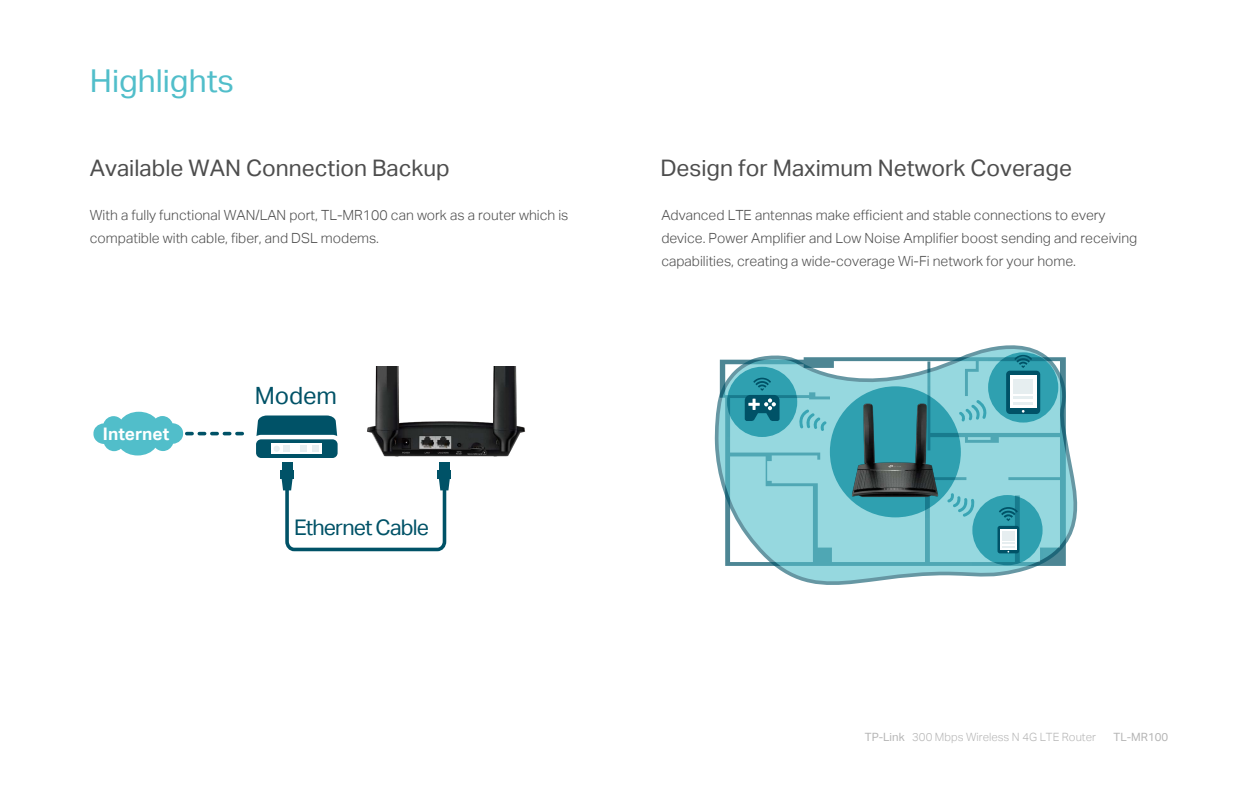
<style>
.page{position:relative;width:1260px;height:788px;background:#fff}
.page>*{position:absolute;margin:0;border:0;box-sizing:border-box;transform-origin:0 0}
.t1{font:31.5px "TP Link Aktiv Regular";color:#51beca}
.t2{font:23.8px "TP Link Aktiv Regular";letter-spacing:-.005em;color:#005267}
.t3{font:22.75px "TP Link Aktiv Regular";color:#4d4d4d}
.t4{font:21.53px "TP Link Aktiv Regular";letter-spacing:-.04em;color:#005267}
.t5{font:17.32px "TP Link Aktiv Bold";letter-spacing:.005em;color:#fff}
.t6{font:14px/22.8px "TP Link Aktiv Light";color:#4d4d4d}
.t7{font:11.38px "TP Link Aktiv Light";color:#b5b5b5}
.t8{font:11.38px "TP Link Aktiv Regular";color:#b5b5b5}
.s1{font-family:"TP Link Aktiv Regular"}
</style>
<div class="page">
<svg style="left:93px;top:411px;width:149px;height:44px"></svg>
<div style="left:282px;top:461px;width:10px;height:10px;background:#005267"></div>
<div style="left:280px;top:470px;width:14px;height:9px;background:#005267"></div>
<div style="left:256px;top:439px;width:82px;height:19px;background:#005267;border-radius:5px"></div>
<svg style="left:256px;top:415px;width:81px;height:21px;background:#1d6678"></svg>
<div style="left:271px;top:443px;width:51px;height:10px;background:#fff"></div>
<div style="left:301px;top:445px;width:6px;height:7px;background:#e6eef0"></div>
<div style="left:284px;top:445px;width:6px;height:7px;background:#e6eef0"></div>
<div style="left:312px;top:445px;width:6px;height:7px;background:#e6eef0"></div>
<div style="left:274px;top:445px;width:6px;height:7px;background:#e6eef0;border-radius:50%"></div>
<div style="left:439px;top:461px;width:11px;height:10px;background:#005267"></div>
<svg style="left:282px;top:466px;width:168px;height:86px"></svg>
<div style="left:437px;top:470px;width:14px;height:9px;background:#005267"></div>
<img style="left:367px;top:367px;width:158px;height:90px">
<svg style="left:715px;top:345px;width:362px;height:240px"></svg>
<svg style="left:830px;top:386px;width:131px;height:131px"></svg>
<svg style="left:976px;top:400px;width:10px;height:21px"></svg>
<svg style="left:799px;top:409px;width:16px;height:22px"></svg>
<svg style="left:727px;top:367px;width:70px;height:70px;background:#2e9dae"></svg>
<svg style="left:745px;top:377px;width:35px;height:44px;background:#278091"></svg>
<svg style="left:988px;top:352px;width:70px;height:70px;background:#2f9eae"></svg>
<svg style="left:1014px;top:355px;width:18px;height:13px"></svg>
<div style="left:1006px;top:370px;width:34px;height:44px;background:#005267;border-radius:4px"></div>
<div style="left:1010px;top:375px;width:26px;height:33px;background:#fff"></div>
<div style="left:1013px;top:378px;width:20px;height:15px;background:#e6eef0"></div>
<hr style="left:1013px;top:396px;width:20px;height:3px;background:#005267">
<hr style="left:1013px;top:402px;width:20px;height:2px;background:#005267">
<svg style="left:972px;top:495px;width:71px;height:70px;background:#2e9dad"></svg>
<svg style="left:999px;top:507px;width:19px;height:14px"></svg>
<div style="left:998px;top:526px;width:21px;height:27px;background:#005267;border-radius:2px"></div>
<div style="left:1000px;top:528px;width:17px;height:21px;background:#fff"></div>
<div style="left:1002px;top:531px;width:13px;height:9px;background:#e6eef0"></div>
<svg style="left:1002px;top:542px;width:13px;height:10px"></svg>
<img style="left:815px;top:397px;width:161px;height:129px">
<h1 class="t1" style="left:90px;top:68px;width:146px">Highlights</h1>
<h3 class="t3" style="left:90px;top:158px;width:361px">Available WAN Connection Backup</h3>
<h3 class="t3" style="left:660px;top:158px;width:413px">Design for Maximum Network Coverage</h3>
<p class="t6" style="left:90px;top:205px;width:480px">With a fully functional WAN/LAN port, TL-MR100 can work as a router which is compatible with cable, fiber, and DSL modems.</p>
<p class="t6" style="left:661px;top:204px;width:477px">Advanced LTE antennas make efficient and stable connections to every device. Power Amplifier and Low Noise Amplifier boost sending and receiving capabilities, creating a wide-coverage Wi-Fi network for your home.</p>
<p class="t5" style="left:103px;top:427px;width:68px">Internet</p>
<h2 class="t2" style="left:255px;top:386px;width:84px">Modem</h2>
<h3 class="t4" style="left:294px;top:518px;width:136px">Ethernet Cable</h3>
<p class="t7" style="left:865px;top:732px;width:233px"><span class="s1">TP-Link</span> 300 Mbps Wireless N 4G LTE Router</p>
<p class="t8" style="left:1114px;top:732px;width:56px">TL-MR100</p>
</div>
